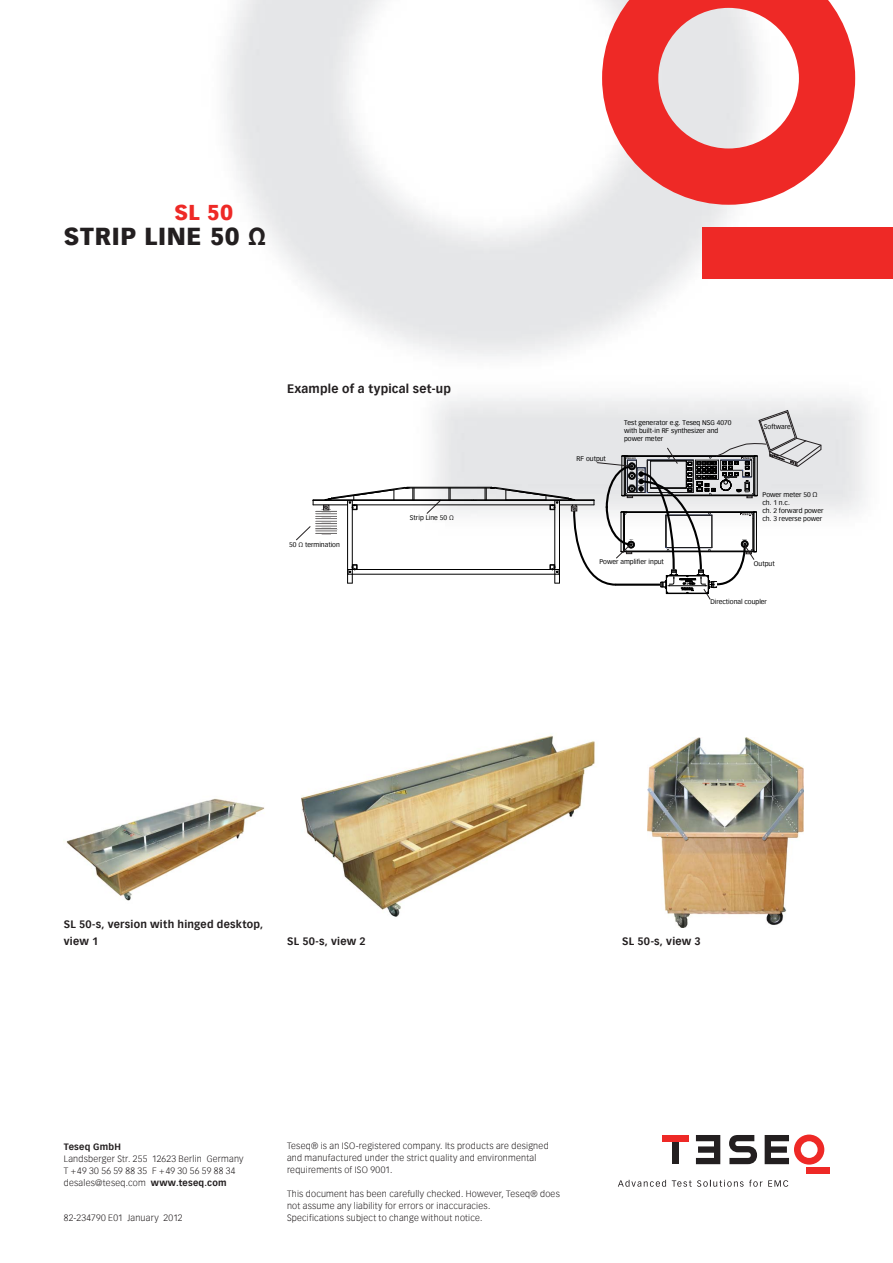
<style>
.page{position:relative;width:893px;height:1263px;background:#fff}
.page>*{position:absolute;margin:0;border:0;box-sizing:border-box;transform-origin:0 0}
.t1{font:900 24px "Vectora Com";letter-spacing:.03em;color:#231f20}
.t2{font:900 21px "Vectora Com";color:#ee2926}
.t3{font:700 12px "Vectora Com";letter-spacing:.02em;color:#231f20}
.t4{font:700 10.5px/17.2px "Vectora Com";letter-spacing:.02em;color:#231f20}
.t5{font:300 9px/12px "Vectora Com";letter-spacing:.025em;color:#231f20}
.t6{font:700 9px "Vectora Com";letter-spacing:.03em;color:#231f20}
.t7{font:6.6px/7.9px "Vectora Com";color:#000}
.t8{font:700 condensed 2.25px "Univers";color:#1d1d1f}
.s1{font-size:7.05px}
.s2{font-weight:700}
</style>
<div class="page">
<div style="left:806px;top:1167px;width:23px;height:6px;background:#ee2926"></div>
<svg style="left:765px;top:1134px;width:59px;height:30px"></svg>
<svg style="left:696px;top:1135px;width:24px;height:29px"></svg>
<div style="left:672px;top:1141px;width:7px;height:23px;background:#231f20"></div>
<div style="left:662px;top:1135px;width:27px;height:6px;background:#ee2926"></div>
<svg style="left:618px;top:1180px;width:48px;height:6px"></svg>
<svg style="left:672px;top:1180px;width:90px;height:6px"></svg>
<svg style="left:768px;top:1180px;width:20px;height:6px"></svg>
<svg style="left:729px;top:1135px;width:28px;height:29px"></svg>
<img style="left:225px;top:0;width:668px;height:548px">
<div style="left:702px;top:228px;width:191px;height:51px;background:#ee2926"></div>
<svg style="left:602px;top:0;width:253px;height:205px;fill:#ee2926"></svg>
<svg style="left:427px;top:501px;width:14px;height:13px"></svg>
<hr style="left:352px;top:569px;width:203px;height:1px;background:#000">
<hr style="left:352px;top:574px;width:203px;height:1px;background:#000">
<hr style="left:352px;top:505px;width:203px;height:1px;background:#000">
<hr style="left:352px;top:501px;width:1px;height:82px;background:#000">
<hr style="left:347px;top:501px;width:1px;height:82px;background:#000">
<svg style="left:348px;top:564px;width:9px;height:11px"></svg>
<hr style="left:313px;top:500px;width:281px;height:1px;background:#000">
<hr style="left:407px;top:488px;width:85px;height:1px;background:#000">
<hr style="left:407px;top:487px;width:85px;height:1px;background:#000">
<svg style="left:449px;top:488px;width:2px;height:12px"></svg>
<div style="left:322px;top:510px;width:8px;height:24px;background:#ddd"></div>
<svg style="left:296px;top:518px;width:42px;height:22px"></svg>
<div style="left:315px;top:518px;width:23px;height:2px;border:1px solid #fff"></div>
<div style="left:315px;top:515px;width:23px;height:2px;border:1px solid #fff"></div>
<div style="left:315px;top:513px;width:23px;height:2px;border:1px solid #fff"></div>
<svg style="left:313px;top:487px;width:102px;height:25px"></svg>
<svg style="left:485px;top:410px;width:336px;height:190px"></svg>
<img style="left:66px;top:798px;width:199px;height:103px">
<img style="left:301px;top:735px;width:294px;height:182px">
<img style="left:647px;top:738px;width:156px;height:190px">
<h2 class="t2" style="left:174px;top:200px;width:60px">SL 50</h2>
<h1 class="t1" style="left:64px;top:221px;width:204px">STRIP LINE 50 Ω</h1>
<h3 class="t3" style="left:287px;top:381px;width:165px">Example of a typical set-up</h3>
<p class="t7" style="left:289px;top:541px;width:52px">50 Ω termination</p>
<p class="t7" style="left:410px;top:513px;width:45px">Strip Line 50 Ω</p>
<p class="t7" style="left:577px;top:455px;width:31px">RF output</p>
<p class="t7" style="left:624px;top:419px;width:109px">Test generator e.g. Teseq NSG 4070 with built-in RF synthesizer and power meter</p>
<p class="t8" style="left:627px;top:457px;width:10px">NSG 4070</p>
<p class="t7" style="left:764px;top:422px;width:29px">Software</p>
<p class="t7" style="left:762px;top:491px;width:63px">Power meter 50 <span class="s1">Ω </span>ch. 1 n.c.<br>ch. 2 forward power ch. 3 reverse power</p>
<p class="t7" style="left:599px;top:558px;width:66px">Power amplifier input</p>
<p class="t7" style="left:754px;top:559px;width:22px">Output</p>
<p class="t7" style="left:710px;top:598px;width:58px">Directional coupler</p>
<p class="t4" style="left:64px;top:915px;width:201px">SL 50-s, version with hinged desktop, view 1</p>
<p class="t4" style="left:287px;top:932px;width:80px">SL 50-s, view 2</p>
<p class="t4" style="left:622px;top:932px;width:80px">SL 50-s, view 3</p>
<p class="t6" style="left:64px;top:1142px;width:59px">Teseq GmbH</p>
<p class="t5" style="left:64px;top:1153px;width:181px">Landsberger Str. 255 12623 Berlin Germany<br>T +49 30 56 59 88 35 F +49 30 56 59 88 34 desales@teseq.com <span class="s2">www.teseq.com</span></p>
<p class="t5" style="left:64px;top:1212px;width:120px">82-234790 E01 January 2012</p>
<p class="t5" style="left:287px;top:1140px;width:263px">Teseq® is an ISO-registered company. Its products are designed and manufactured under the strict quality and environmental requirements of ISO 9001.</p>
<p class="t5" style="left:287px;top:1188px;width:274px">This document has been carefully checked. However, Teseq® does not assume any liability for errors or inaccuracies.<br>Specifications subject to change without notice.</p>
</div>
